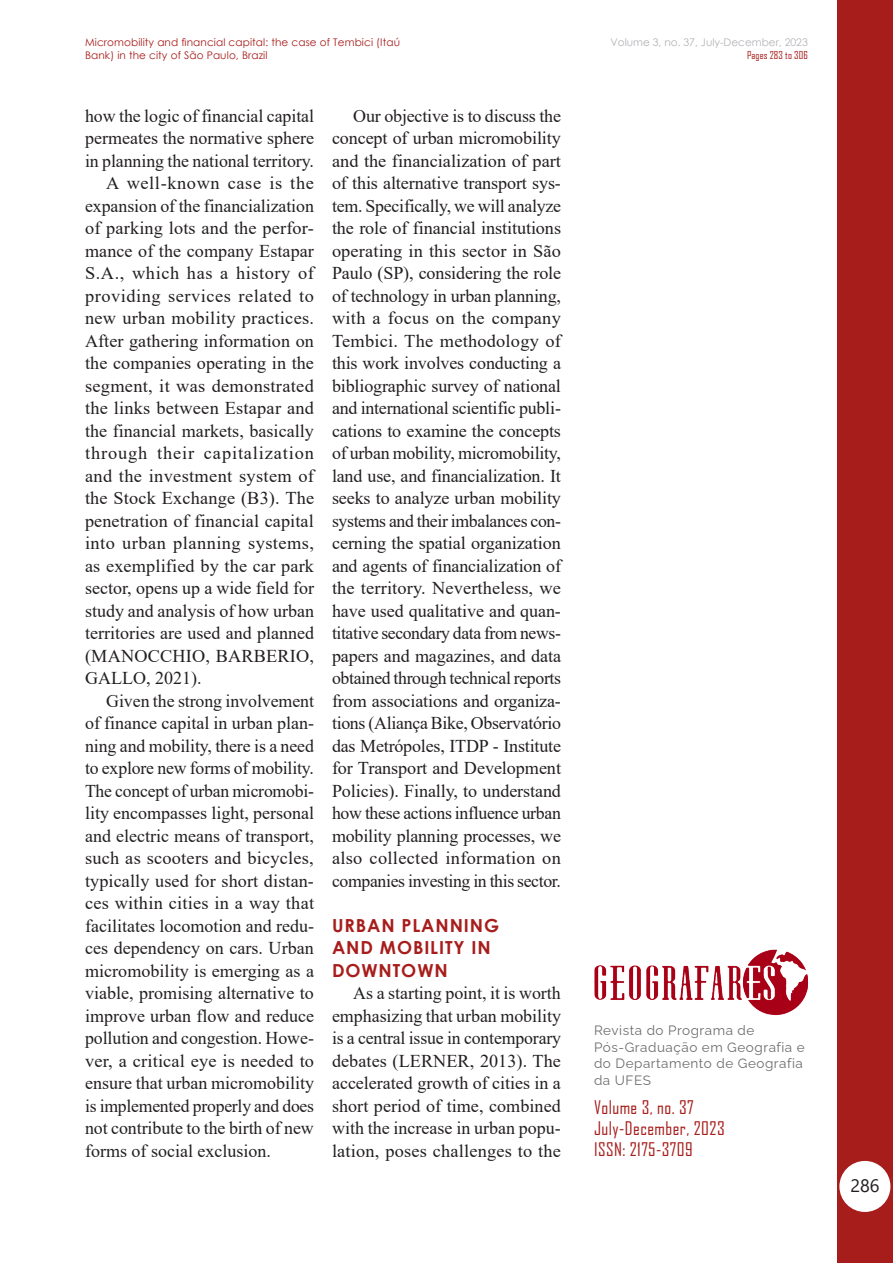
<style>
.page{position:relative;width:893px;height:1263px;background:#fff}
.page>*{position:absolute;margin:0;border:0;box-sizing:border-box;transform-origin:0 0}
.Geo_Parágrafo_normal{font:18px/22.5px "Times New Roman";color:#231f20;text-align:justify}
.t1{font:18px/21px "Agency FB";letter-spacing:.025em;color:#a71d1b}
.Geo_Título_Capítulo_Vermelho{font:700 18px/22.5px "Century Gothic";letter-spacing:.05em;color:#a71d1b}
.t2{font:18px "Segoe UI";color:#231f20}
.t3{font:13.5px/16.5px "Raleway";letter-spacing:.04em;color:#6c6d70}
.t4{font:10.5px/12.6px "Century Gothic";letter-spacing:.01em;color:#a71d1b}
.t5{font:10.5px "Century Gothic";color:#b2b3b7}
.t6{font:10.5px "Agency FB";letter-spacing:.01em;color:#a71d1b}
</style>
<div class="page">
<div style="left:837px;top:0;width:56px;height:1263px;background:#a71d1b"></div>
<div style="left:839px;top:1161px;width:51px;height:51px;background:#fff;border-radius:50%"></div>
<img style="left:594px;top:949px;width:213px;height:67px">
<p class="t4" style="left:85px;top:36px;width:317px">Micromobility and financial capital: the case of Tembici (Itaú<br>Bank) in the city of São Paulo, Brazil</p>
<p class="Geo_Parágrafo_normal" style="left:85px;top:104px;width:231px">how the logic of financial capital permeates the normative sphere in planning the national territory.</p>
<p class="Geo_Parágrafo_normal" style="left:85px;top:171px;width:231px;text-indent:21px">A well-known case is the expansion of the financialization of parking lots and the perfor&shy;mance of the company Estapar S.A., which has a history of providing services related to new urban mobility practices.<br>After gathering information on the companies operating in the segment, it was demonstrated the links between Estapar and the financial markets, basically through their capitalization and the investment system of the Stock Exchange (B3). The penetration of financial capital into urban planning systems, as exemplified by the car park sector, opens up a wide field for study and analysis of how urban territories are used and planned (MANOCCHIO, BARBERIO, GALLO, 2021).</p>
<p class="Geo_Parágrafo_normal" style="left:85px;top:689px;width:231px;text-indent:21px">Given the strong involvement of finance capital in urban plan&shy;ning and mobility, there is a need to explore new forms of mobility.<br>The concept of urban micromobi&shy;lity encompasses light, personal and electric means of transport, such as scooters and bicycles, typically used for short distan&shy;ces within cities in a way that facilitates locomotion and redu&shy;ces dependency on cars. Urban micromobility is emerging as a viable, promising alternative to improve urban flow and reduce pollution and congestion. Howe&shy;ver, a critical eye is needed to ensure that urban micromobility is implemented properly and does not contribute to the birth of new forms of social exclusion.</p>
<p class="Geo_Parágrafo_normal" style="left:332px;top:104px;width:231px;text-indent:21px">Our objective is to discuss the concept of urban micromobility and the financialization of part of this alternative transport sys&shy;tem. Specifically, we will analyze the role of financial institutions operating in this sector in São Paulo (SP), considering the role of technology in urban planning, with a focus on the company Tembici. The methodology of this work involves conducting a bibliographic survey of national and international scientific publi&shy;cations to examine the concepts of urban mobility, micromobility, land use, and financialization. It seeks to analyze urban mobility systems and their imbalances con&shy;cerning the spatial organization and agents of financialization of the territory. Nevertheless, we have used qualitative and quan&shy;titative secondary data from news&shy;papers and magazines, and data obtained through technical reports from associations and organiza&shy;tions (Aliança Bike, Observatório das Metrópoles, ITDP - Institute for Transport and Development Policies). Finally, to understand how these actions influence urban mobility planning processes, we also collected information on companies investing in this sector.</p>
<p class="Geo_Título_Capítulo_Vermelho" style="left:332px;top:913px;width:169px">URBAN PLANNING<br>AND MOBILITY IN<br>DOWNTOWN</p>
<p class="Geo_Parágrafo_normal" style="left:332px;top:981px;width:231px;text-indent:21px">As a starting point, it is worth emphasizing that urban mobility is a central issue in contemporary debates (LERNER, 2013). The accelerated growth of cities in a short period of time, combined with the increase in urban popu&shy;lation, poses challenges to the</p>
<p class="t5" style="left:610px;top:35px;width:199px">Volume 3, no. 37, July-December, 2023</p>
<p class="t6" style="left:747px;top:49px;width:62px">Pages 283 to 306</p>
<p class="t3" style="left:594px;top:1021px;width:212px">Revista do Programa de<br>Pós-Graduação em Geografia e do Departamento de Geografia da UFES</p>
<p class="t1" style="left:594px;top:1096px;width:132px">Volume 3, no. 37<br>July-December, 2023<br>ISSN: 2175-3709</p>
<p class="t2" style="left:850px;top:1168px;width:31px">286</p>
</div>
